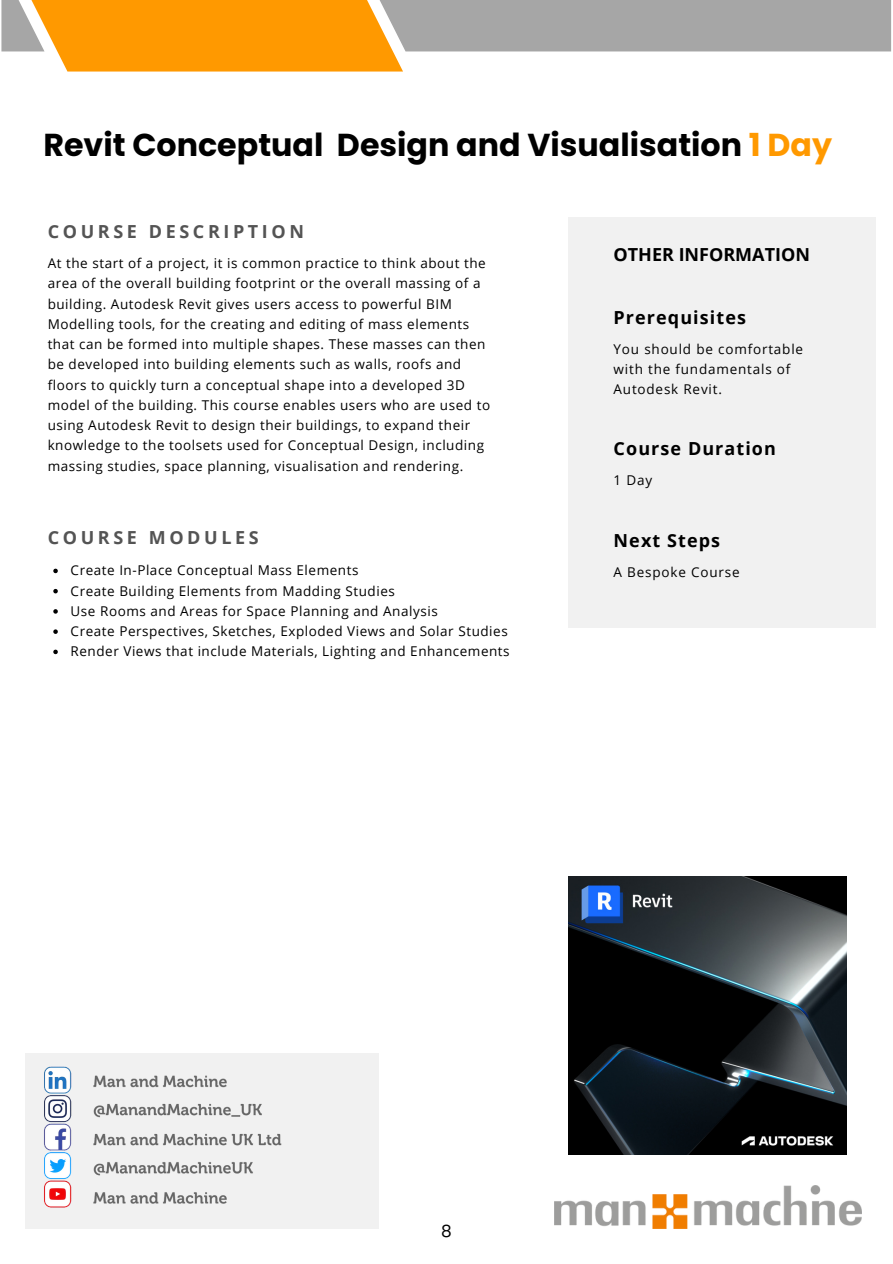
<style>
.page{position:relative;width:893px;height:1264px;background:#fff}
.page>*{position:absolute;margin:0;border:0;box-sizing:border-box;transform-origin:0 0}
.t1{font:700 31.65px "Poppins";color:#000}
.t2{font:700 18px "Open Sans";letter-spacing:.06em;color:#000}
.t3{font:700 18px "Open Sans";letter-spacing:.2em;color:#545454}
.t4{font:700 18px "Open Sans";color:#000}
.t5{font:16.95px "Poppins";color:#000}
.t6{font:13.5px/20.2px "Open Sans";letter-spacing:.04em;color:#000}
.t7{font:13.5px/20.2px "Open Sans";letter-spacing:.06em;color:#000}
.s1{color:#f90}
</style>
<div class="page">
<svg style="left:1px;top:0;width:890px;height:72px"></svg>
<div style="left:568px;top:217px;width:307px;height:410px;background:#f1f1f1"></div>
<img style="left:568px;top:876px;width:278px;height:278px">
<div style="left:25px;top:1053px;width:354px;height:175px;background:#f1f1f1"></div>
<img style="left:44px;top:1066px;width:19px;height:142px">
<img style="left:63px;top:1066px;width:219px;height:142px">
<img style="left:554px;top:1185px;width:307px;height:43px">
<svg style="left:53px;top:568px;width:5px;height:5px"></svg>
<svg style="left:53px;top:589px;width:5px;height:4px"></svg>
<svg style="left:53px;top:609px;width:5px;height:4px"></svg>
<svg style="left:53px;top:629px;width:5px;height:5px"></svg>
<svg style="left:53px;top:649px;width:5px;height:5px"></svg>
<p class="t1" style="left:43px;top:122px;width:790px">Revit Conceptual Design and Visualisation <span class="s1">1 Day</span></p>
<p class="t3" style="left:48px;top:218px;width:258px">COURSE DESCRIPTION</p>
<p class="t6" style="left:48px;top:253px;width:444px">At the start of a project, it is common practice to think about the area of the overall building footprint or the overall massing of a building. Autodesk Revit gives users access to powerful BIM Modelling tools, for the creating and editing of mass elements that can be formed into multiple shapes. These masses can then be developed into building elements such as walls, roofs and floors to quickly turn a conceptual shape into a developed 3D model of the building. This course enables users who are used to using Autodesk Revit to design their buildings, to expand their knowledge to the toolsets used for Conceptual Design, including massing studies, space planning, visualisation and rendering.</p>
<p class="t3" style="left:48px;top:525px;width:212px">COURSE MODULES</p>
<p class="t6" style="left:71px;top:560px;width:289px">Create In-Place Conceptual Mass Elements</p>
<p class="t6" style="left:71px;top:580px;width:326px">Create Building Elements from Madding Studies</p>
<p class="t6" style="left:71px;top:600px;width:368px">Use Rooms and Areas for Space Planning and Analysis</p>
<p class="t6" style="left:71px;top:620px;width:438px">Create Perspectives, Sketches, Exploded Views and Solar Studies</p>
<p class="t6" style="left:71px;top:641px;width:440px">Render Views that include Materials, Lighting and Enhancements</p>
<p class="t4" style="left:613px;top:242px;width:198px">OTHER INFORMATION</p>
<p class="t2" style="left:613px;top:304px;width:134px">Prerequisites</p>
<p class="t7" style="left:613px;top:338px;width:191px">You should be comfortable with the fundamentals of<br>Autodesk Revit.</p>
<p class="t2" style="left:613px;top:436px;width:164px">Course Duration</p>
<p class="t6" style="left:613px;top:470px;width:40px">1 Day</p>
<p class="t2" style="left:613px;top:527px;width:108px">Next Steps</p>
<p class="t7" style="left:613px;top:561px;width:127px">A Bespoke Course</p>
<p class="t5" style="left:441px;top:1219px;width:12px">8</p>
</div>
